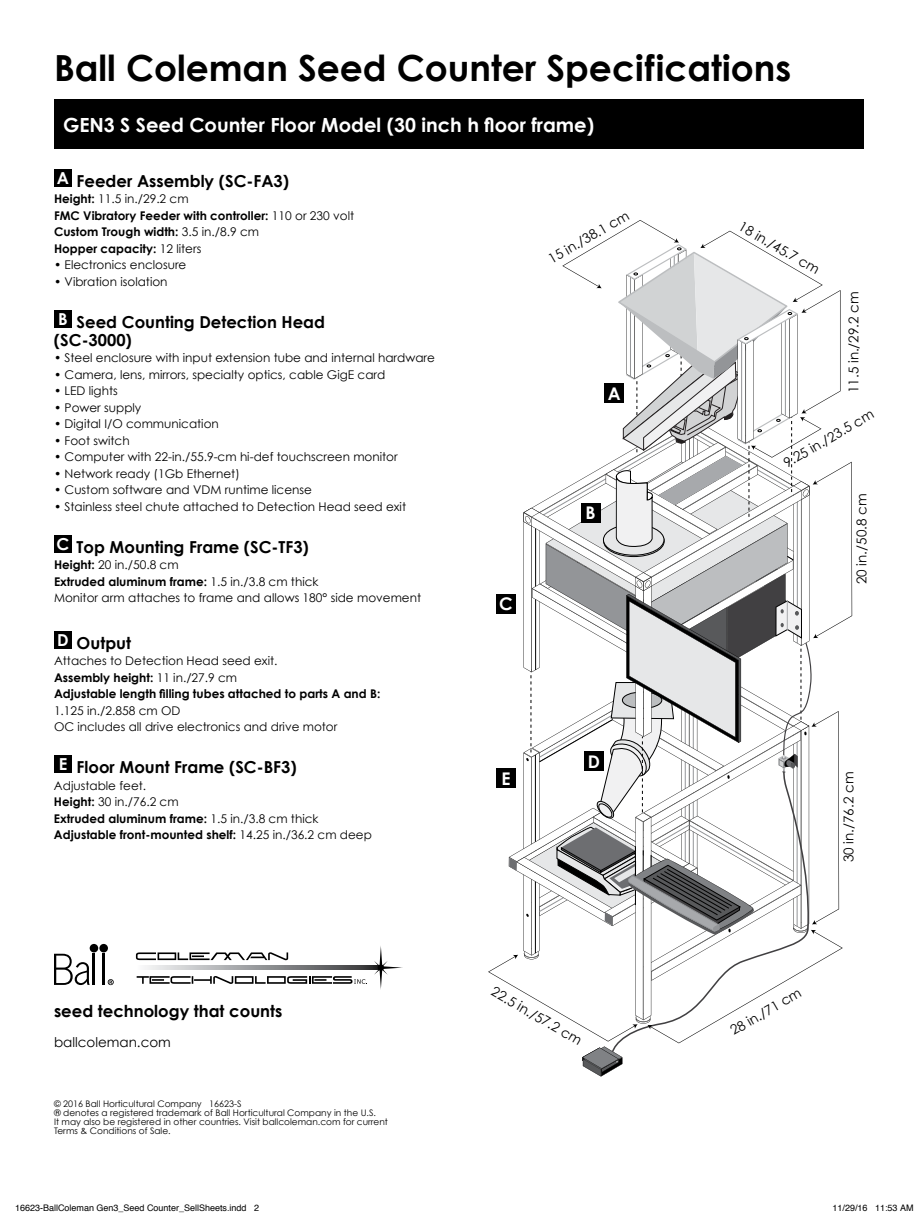
<style>
.page{position:relative;width:918px;height:1215px;background:#fff}
.page>*{position:absolute;margin:0;border:0;box-sizing:border-box;transform-origin:0 0}
.t1{font:700 36px "Century Gothic";color:#000}
.t2{font:700 19.5px "Century Gothic";color:#fff}
.t3{font:700 17.4px "Century Gothic";color:#fff}
.t4{font:700 16.5px/18px "Century Gothic";color:#000}
.t5{font:13.5px "Century Gothic";color:#000}
.t6{font:12px/16.5px "Century Gothic";color:#000}
.t7{font:700 12px/16.5px "Century Gothic";color:#000}
.t8{font:9px/9px "Century Gothic";color:#000}
.t9{font:9px "Helvetica";color:#000}
.s1{font-weight:400}
.s2{font-weight:700}
</style>
<div class="page">
<div style="left:54px;top:99px;width:810px;height:50px;background:#000"></div>
<svg style="left:488px;top:220px;width:364px;height:857px"></svg>
<div style="left:54px;top:169px;width:18px;height:18px;background:#000"></div>
<div style="left:54px;top:310px;width:18px;height:18px;background:#000"></div>
<div style="left:54px;top:535px;width:18px;height:18px;background:#000"></div>
<div style="left:54px;top:631px;width:18px;height:18px;background:#000"></div>
<div style="left:54px;top:755px;width:18px;height:18px;background:#000"></div>
<div style="left:605px;top:384px;width:19px;height:19px;background:#000"></div>
<div style="left:581px;top:503px;width:19px;height:19px;background:#000"></div>
<div style="left:496px;top:769px;width:19px;height:19px;background:#000"></div>
<div style="left:584px;top:752px;width:19px;height:19px;background:#000"></div>
<div style="left:496px;top:594px;width:19px;height:19px;background:#000"></div>
<div style="left:90px;top:944px;width:8px;height:8px;background:#000;border-radius:50%"></div>
<div style="left:99px;top:944px;width:9px;height:8px;background:#000;border-radius:50%"></div>
<svg style="left:54px;top:954px;width:36px;height:31px"></svg>
<hr style="left:93px;top:954px;width:2px;height:31px;background:#000">
<hr style="left:103px;top:954px;width:2px;height:31px;background:#000">
<svg style="left:108px;top:979px;width:6px;height:6px"></svg>
<svg style="left:136px;top:952px;width:152px;height:8px"></svg>
<svg style="left:145px;top:966px;width:229px;height:3px"></svg>
<svg style="left:137px;top:976px;width:230px;height:8px"></svg>
<svg style="left:374px;top:946px;width:29px;height:44px"></svg>
<h1 class="t1" style="left:54px;top:45px;width:739px">Ball Coleman Seed Counter Specifications</h1>
<h2 class="t2" style="left:63px;top:112px;width:533px">GEN3 S Seed Counter Floor Model (30 inch h floor frame)</h2>
<h3 class="t4" style="left:57px;top:171px;width:234px"><sup>A</sup> Feeder Assembly (SC-FA3)</h3>
<p class="t7" style="left:54px;top:190px;width:302px">Height: <span class="s1">11.5 in./29.2 cm<br></span>FMC Vibratory Feeder with controller: <span class="s1">110 or 230 volt </span>Custom Trough width: <span class="s1">3.5 in./8.9 cm<br></span>Hopper capacity: <span class="s1">12 liters</span></p>
<p class="t6" style="left:54px;top:256px;width:134px">• Electronics enclosure</p>
<p class="t6" style="left:54px;top:273px;width:115px">• Vibration isolation</p>
<h3 class="t4" style="left:54px;top:312px;width:273px"><sup>B</sup> Seed Counting Detection Head (SC-3000)</h3>
<p class="t6" style="left:54px;top:349px;width:382px">• Steel enclosure with input extension tube and internal hardware</p>
<p class="t6" style="left:54px;top:366px;width:333px">• Camera, lens, mirrors, specialty optics, cable GigE card</p>
<p class="t6" style="left:54px;top:382px;width:65px">• LED lights</p>
<p class="t6" style="left:54px;top:399px;width:89px">• Power supply</p>
<p class="t6" style="left:54px;top:415px;width:166px">• Digital I/O communication</p>
<p class="t6" style="left:54px;top:432px;width:77px">• Foot switch</p>
<p class="t6" style="left:54px;top:448px;width:345px">• Computer with 22-in./55.9-cm hi-def touchscreen monitor</p>
<p class="t6" style="left:54px;top:465px;width:187px">• Network ready (1Gb Ethernet)</p>
<p class="t6" style="left:54px;top:481px;width:259px">• Custom software and VDM runtime license</p>
<p class="t6" style="left:54px;top:498px;width:354px">• Stainless steel chute attached to Detection Head seed exit</p>
<h3 class="t4" style="left:57px;top:537px;width:254px"><sup>C</sup> Top Mounting Frame (SC-TF3)</h3>
<p class="t6" style="left:54px;top:556px;width:369px"><span class="s2">Height:</span> 20 in./50.8 cm<br><span class="s2">Extruded aluminum frame:</span> 1.5 in./3.8 cm thick<br>Monitor arm attaches to frame and allows 180° side movement</p>
<h3 class="t4" style="left:57px;top:633px;width:75px"><sup>D</sup> Output</h3>
<p class="t7" style="left:54px;top:652px;width:328px"><span class="s1">Attaches to Detection Head seed exit.<br></span>Assembly height: <span class="s1">11 in./27.9 cm<br></span>Adjustable length filling tubes attached to parts A and B:</p>
<p class="t6" style="left:54px;top:702px;width:285px">1.125 in./2.858 cm OD<br>OC includes all drive electronics and drive motor</p>
<h3 class="t4" style="left:59px;top:758px;width:240px"><sup>E</sup> Floor Mount Frame (SC-BF3)</h3>
<p class="t6" style="left:54px;top:777px;width:319px">Adjustable feet.<br><span class="s2">Height:</span> 30 in./76.2 cm<br><span class="s2">Extruded aluminum frame:</span> 1.5 in./3.8 cm thick <span class="s2">Adjustable front-mounted shelf:</span> 14.25 in./36.2 cm deep</p>
<h3 class="t4" style="left:54px;top:1002px;width:230px">seed technology that counts</h3>
<p class="t5" style="left:54px;top:1034px;width:118px">ballcoleman.com</p>
<p class="t8" style="left:54px;top:1099px;width:336px">© 2016 Ball Horticultural Company 16623-S<br>® denotes a registered trademark of Ball Horticultural Company in the U.S.<br>It may also be registered in other countries. Visit ballcoleman.com for current Terms &amp; Conditions of Sale.</p>
<p class="t5" style="left:545px;top:253px;width:92px;rotate:-30deg">15 in./38.1 cm</p>
<p class="t5" style="left:744px;top:218px;width:92px;rotate:30deg">18 in./45.7 cm</p>
<h3 class="t3" style="left:608px;top:383px;width:14px">A</h3>
<p class="t5" style="left:846px;top:393px;width:103px;rotate:-90deg">11.5 in./29.2 cm</p>
<h3 class="t3" style="left:499px;top:593px;width:15px">C</h3>
<h3 class="t3" style="left:501px;top:768px;width:11px">E</h3>
<h3 class="t3" style="left:586px;top:502px;width:12px">B</h3>
<h3 class="t3" style="left:588px;top:750px;width:14px">D</h3>
<p class="t5" style="left:497px;top:983px;width:103px;rotate:30deg">22.5 in./57.2 cm</p>
<p class="t5" style="left:780px;top:457px;width:103px;rotate:-30deg">9.25 in./23.5 cm</p>
<p class="t5" style="left:853px;top:584px;width:92px;rotate:-90deg">20 in./50.8 cm</p>
<p class="t5" style="left:840px;top:862px;width:92px;rotate:-90deg">30 in./76.2 cm</p>
<p class="t5" style="left:727px;top:1024px;width:81px;rotate:-30deg">28 in./71 cm</p>
<p class="t9" style="left:15px;top:1200px;width:246px">16623-BallColeman Gen3_Seed Counter_SellSheets.indd 2</p>
<p class="t9" style="left:832px;top:1200px;width:83px">11/29/16 11:53 AM</p>
</div>
